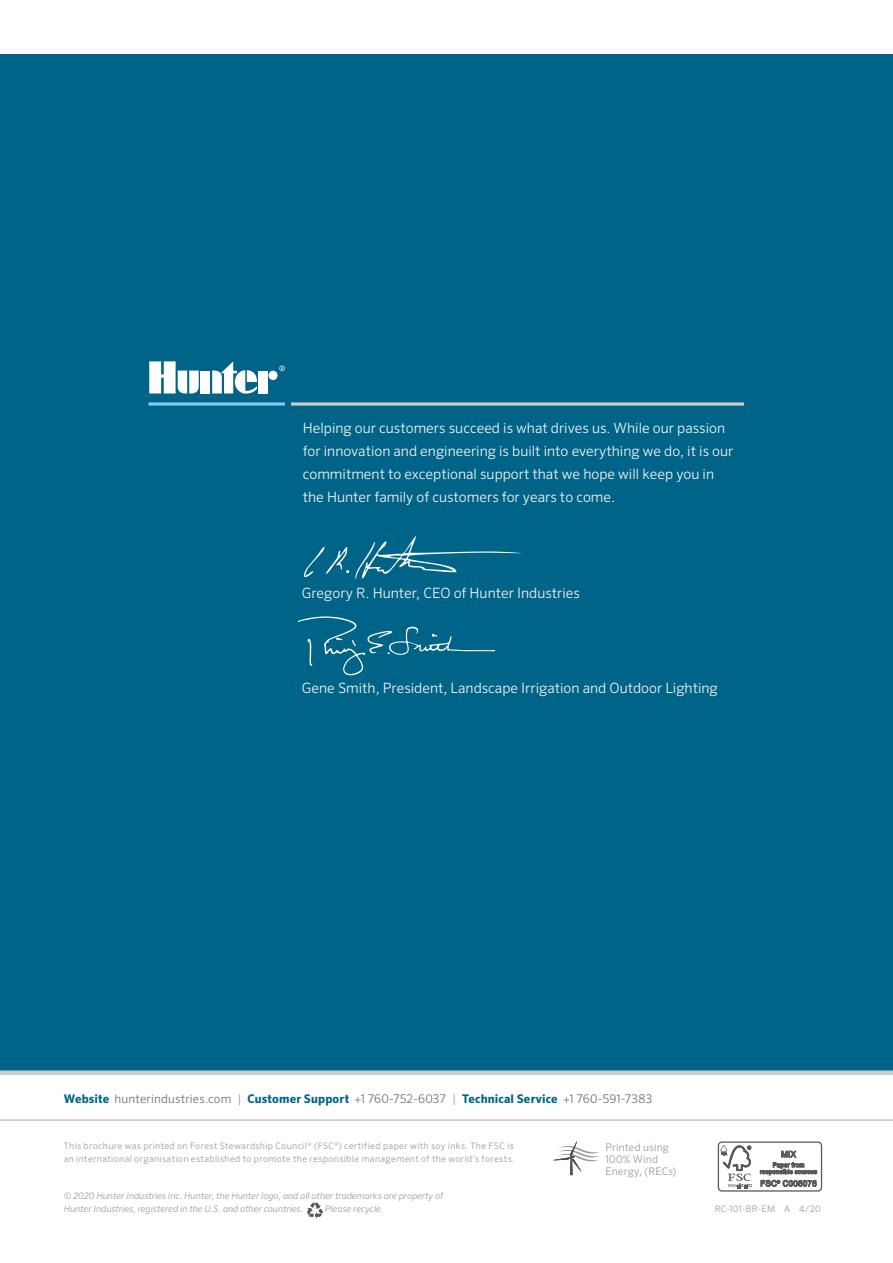
<style>
.page{position:relative;width:893px;height:1263px;background:#fff}
.page>*{position:absolute;margin:0;border:0;box-sizing:border-box;transform-origin:0 0}
.t1{font:300 14.25px/23px "Sero Pro";color:#f6f4f1}
.t2{font:300 12px "Sero Pro";letter-spacing:.01em;color:#716f6c}
.t3{font:300 10.5px/11.9px "Sero Pro";letter-spacing:.02em;color:#9c9896}
.t4{font:300 9px/13px "Sero Pro";letter-spacing:.045em;color:#9c9896}
.t5{font:italic 300 9px/13.5px "Sero Pro";color:#9c9896}
.t6{font:300 9px "Sero Pro";letter-spacing:.02em;color:#9c9896}
.s1{font-weight:700;color:#006488}
.s2{color:#9c9896}
</style>
<div class="page">
<hr style="left:0;top:1120px;width:893px;height:1px;background:#a7a9ac">
<div style="left:0;top:54px;width:893px;height:1017px;background:#006488"></div>
<svg style="left:291px;top:402px;width:453px;height:4px;background:#a3b7bc"></svg>
<svg style="left:148px;top:402px;width:137px;height:4px"></svg>
<svg style="left:279px;top:365px;width:6px;height:6px"></svg>
<div style="left:201px;top:371px;width:9px;height:22px;background:#fff"></div>
<div style="left:269px;top:371px;width:9px;height:9px;background:#fff;border-radius:50%"></div>
<div style="left:258px;top:371px;width:10px;height:22px;background:#fff"></div>
<svg style="left:212px;top:361px;width:45px;height:33px"></svg>
<svg style="left:149px;top:361px;width:50px;height:33px"></svg>
<svg style="left:355px;top:536px;width:167px;height:43px"></svg>
<svg style="left:304px;top:547px;width:45px;height:30px"></svg>
<div style="left:0;top:1070px;width:893px;height:5px;background:#cfcdcb"></div>
<svg style="left:554px;top:1141px;width:45px;height:34px"></svg>
<div style="left:718px;top:1141px;width:104px;height:50px;border:1px solid #585956;border-radius:4px"></div>
<svg style="left:720px;top:1145px;width:32px;height:44px"></svg>
<svg style="left:760px;top:1151px;width:57px;height:35px"></svg>
<svg style="left:298px;top:616px;width:198px;height:60px"></svg>
<svg style="left:307px;top:1203px;width:16px;height:15px"></svg>
<p class="t1" style="left:303px;top:416px;width:432px">Helping our customers succeed is what drives us. While our passion for innovation and engineering is built into everything we do, it is our commitment to exceptional support that we hope will keep you in the Hunter family of customers for years to come.</p>
<p class="t1" style="left:302px;top:582px;width:280px">Gregory R. Hunter, CEO of Hunter Industries</p>
<p class="t1" style="left:302px;top:676px;width:417px">Gene Smith, President, Landscape Irrigation and Outdoor Lighting</p>
<p class="t2" style="left:64px;top:1092px;width:590px"><span class="s1">Website</span> hunterindustries.com <span class="s2">|</span> <span class="s1">Customer Support</span> +1 760-752-6037 <span class="s2">|</span> <span class="s1">Technical Service</span> +1 760-591-7383</p>
<p class="t4" style="left:64px;top:1139px;width:452px">This brochure was printed on Forest Stewardship Council<sup>®</sup> (FSC<sup>®</sup>) certified paper with soy inks. The FSC is an international organisation established to promote the responsible management of the world’s forests.</p>
<p class="t3" style="left:605px;top:1141px;width:73px">Printed using<br>100% Wind<br>Energy, (RECs)</p>
<p class="t5" style="left:64px;top:1189px;width:381px">© 2020 Hunter Industries Inc. Hunter, the Hunter logo, and all other trademarks are property of<br>Hunter Industries, registered in the U.S. and other countries.</p>
<p class="t5" style="left:325px;top:1202px;width:60px">Please recycle.</p>
<p class="t6" style="left:715px;top:1204px;width:107px">RC-101-BR-EM A 4/20</p>
</div>
